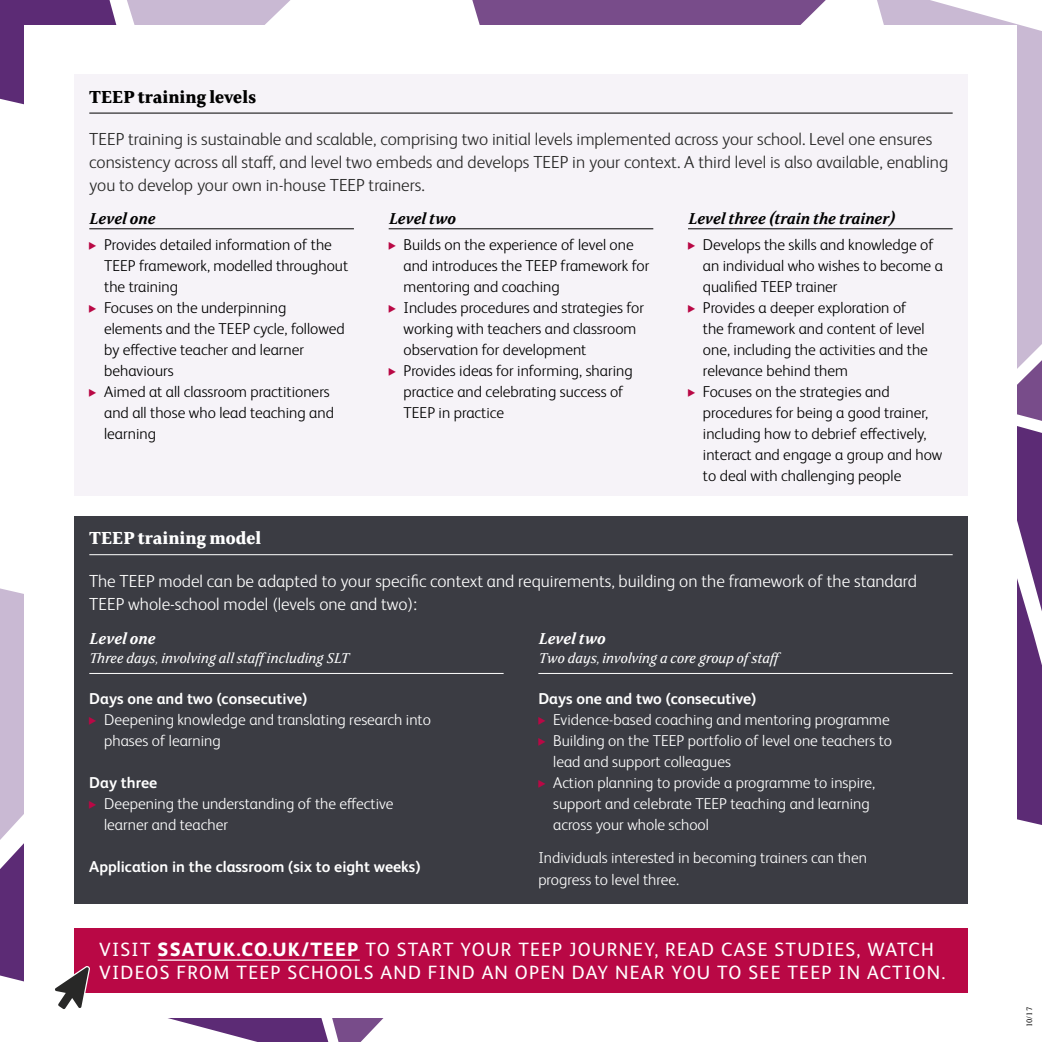
<style>
.page{position:relative;width:1042px;height:1042px;background:#fff}
.page>*{position:absolute;margin:0;border:0;box-sizing:border-box;transform-origin:0 0}
.t1{font:19.25px/22.8px "FS Albert Pro";letter-spacing:.065em;color:#fff}
.t2{font:700 19.25px "FS Sally";color:#000}
.t3{font:700 19.25px "FS Sally";color:#fff}
.t4{font:300 17.5px/22.8px "FS Albert Pro";color:#282827}
.t5{font:300 17.5px/22.8px "FS Albert Pro";color:#fff}
.t6{font:italic 600 17.5px "FS Sally";color:#000}
.t7{font:italic 600 17.5px "FS Sally";color:#fff}
.t8{font:300 15.75px/21px "FS Albert Pro";color:#000}
.t9{font:300 15.75px/21px "FS Albert Pro";color:#fff}
.t10{font:700 15.75px "FS Albert Pro";color:#fff}
.t11{font:italic 15.75px "FS Sally";color:#fff}
.t12{font:8.75px "FS Sally";color:#000}
.s1{font-weight:800}
</style>
<div class="page">
<div style="left:472px;top:0;width:354px;height:25px;background:#784c8a"></div>
<svg style="left:0;top:588px;width:24px;height:59px"></svg>
<svg style="left:877px;top:0;width:165px;height:360px;fill:#c9b9d3"></svg>
<svg style="left:328px;top:1018px;width:56px;height:24px"></svg>
<svg style="left:0;top:647px;width:328px;height:395px"></svg>
<svg style="left:1017px;top:360px;width:25px;height:61px"></svg>
<svg style="left:1017px;top:426px;width:25px;height:399px;background:#754b8a"></svg>
<svg style="left:0;top:0;width:290px;height:105px;background:#9778a7"></svg>
<div style="left:25px;top:25px;width:992px;height:992px;background:#fff"></div>
<div style="left:74px;top:74px;width:893px;height:422px;background:#f6f3f8"></div>
<hr style="left:89px;top:113px;width:863px;height:1px;background:#000">
<hr style="left:89px;top:228px;width:265px;height:1px;background:#000">
<hr style="left:389px;top:228px;width:264px;height:1px;background:#000">
<hr style="left:688px;top:228px;width:264px;height:1px;background:#000">
<div style="left:74px;top:516px;width:893px;height:387px;background:#3b3c43"></div>
<hr style="left:89px;top:554px;width:863px;height:1px;background:#fff">
<hr style="left:89px;top:673px;width:415px;height:1px;background:#fff">
<hr style="left:538px;top:673px;width:414px;height:1px;background:#fff">
<div style="left:74px;top:928px;width:893px;height:64px;background:#b90845"></div>
<hr style="left:158px;top:959px;width:202px;height:2px;background:#fff">
<svg style="left:74px;top:966px;width:18px;height:27px"></svg>
<p class="t2" style="left:89px;top:83px;width:168px">TEEP training levels</p>
<p class="t4" style="left:89px;top:127px;width:860px">TEEP training is sustainable and scalable, comprising two initial levels implemented across your school. Level one ensures consistency across all staff, and level two embeds and develops TEEP in your context. A third level is also available, enabling you to develop your own in-house TEEP trainers.</p>
<p class="t6" style="left:89px;top:206px;width:67px">Level one</p>
<p class="t8" style="left:104px;top:233px;width:245px">Provides detailed information of the<br>TEEP framework, modelled throughout the training<br>Focuses on the underpinning elements and the TEEP cycle, followed by effective teacher and learner behaviours<br>Aimed at all classroom practitioners and all those who lead teaching and learning</p>
<p class="t6" style="left:688px;top:206px;width:208px">Level three (train the trainer)</p>
<p class="t8" style="left:703px;top:233px;width:241px">Develops the skills and knowledge of an individual who wishes to become a qualified TEEP trainer<br>Provides a deeper exploration of<br>the framework and content of level one, including the activities and the relevance behind them<br>Focuses on the strategies and procedures for being a good trainer, including how to debrief effectively, interact and engage a group and how to deal with challenging people</p>
<p class="t6" style="left:389px;top:206px;width:68px">Level two</p>
<p class="t8" style="left:403px;top:233px;width:247px">Builds on the experience of level one and introduces the TEEP framework for mentoring and coaching<br>Includes procedures and strategies for working with teachers and classroom observation for development<br>Provides ideas for informing, sharing practice and celebrating success of<br>TEEP in practice</p>
<p class="t3" style="left:89px;top:525px;width:173px">TEEP training model</p>
<p class="t5" style="left:89px;top:568px;width:829px">The TEEP model can be adapted to your specific context and requirements, building on the framework of the standard<br>TEEP whole-school model (levels one and two):</p>
<p class="t7" style="left:89px;top:626px;width:67px">Level one</p>
<p class="t11" style="left:89px;top:648px;width:261px">Three days, involving all staff including SLT</p>
<p class="t10" style="left:89px;top:687px;width:220px">Days one and two (consecutive)</p>
<p class="t9" style="left:104px;top:708px;width:328px">Deepening knowledge and translating research into phases of learning</p>
<p class="t10" style="left:89px;top:771px;width:69px">Day three</p>
<p class="t9" style="left:104px;top:792px;width:291px">Deepening the understanding of the effective learner and teacher</p>
<p class="t10" style="left:89px;top:855px;width:333px">Application in the classroom (six to eight weeks)</p>
<p class="t7" style="left:538px;top:626px;width:68px">Level two</p>
<p class="t11" style="left:538px;top:648px;width:245px">Two days, involving a core group of staff</p>
<p class="t10" style="left:538px;top:687px;width:220px">Days one and two (consecutive)</p>
<p class="t9" style="left:553px;top:708px;width:340px">Evidence-based coaching and mentoring programme Building on the TEEP portfolio of level one teachers to lead and support colleagues<br>Action planning to provide a programme to inspire, support and celebrate TEEP teaching and learning across your whole school</p>
<p class="t9" style="left:538px;top:845px;width:330px;line-height:22.8px">Individuals interested in becoming trainers can then progress to level three.</p>
<p class="t1" style="left:99px;top:937px;width:847px">VISIT <span class="s1">SSATUK.CO.UK/TEEP</span> TO START YOUR TEEP JOURNEY, READ CASE STUDIES, WATCH<br>VIDEOS FROM TEEP SCHOOLS AND FIND AN OPEN DAY NEAR YOU TO SEE TEEP IN ACTION.</p>
<p class="t12" style="left:1023px;top:1027px;width:22px;rotate:-90deg">10/17</p>
</div>
